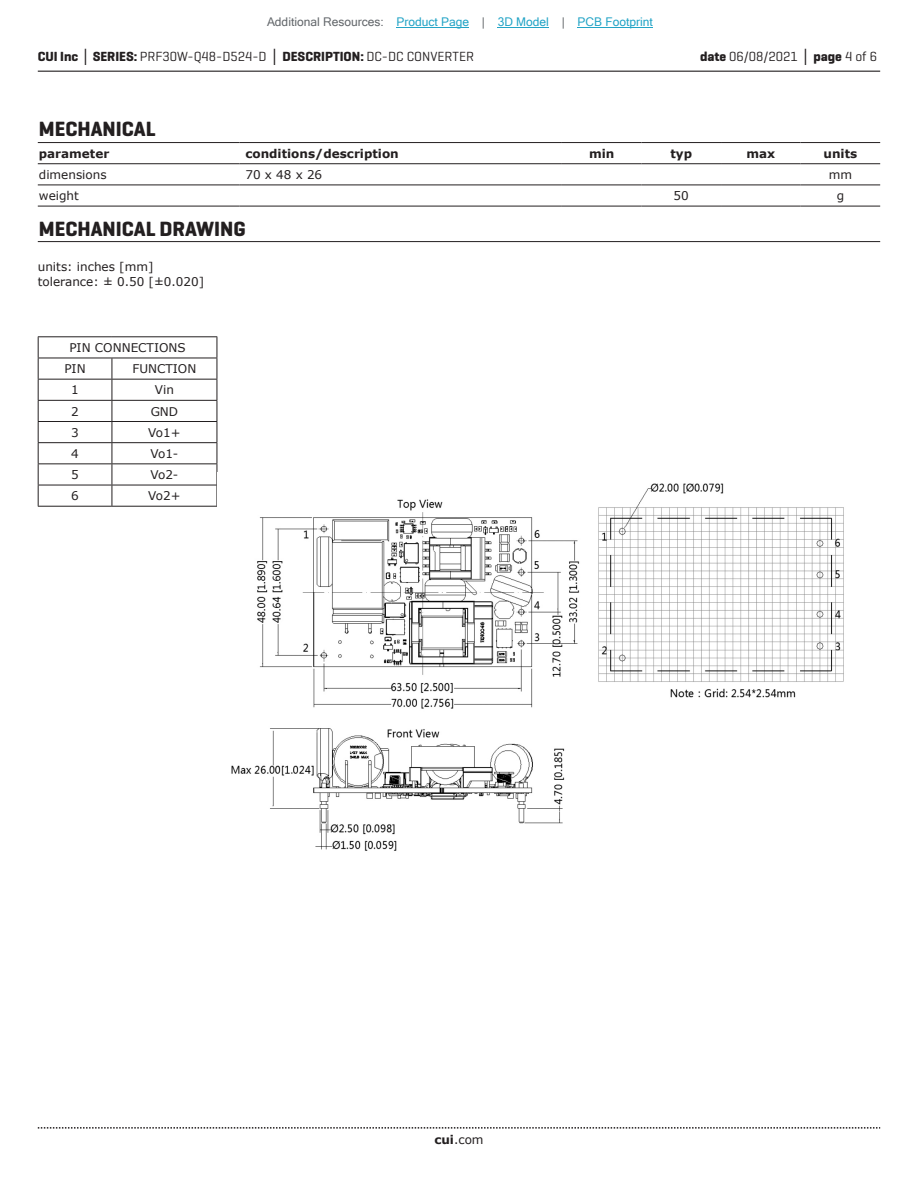
<style>
.page{position:relative;width:918px;height:1188px;background:#fff}
.page>*{position:absolute;margin:0;border:0;box-sizing:border-box;transform-origin:0 0}
.t1{font:700 21px "Geogrotesque";color:#231f20}
.t2{font:13.5px "Geogrotesque";color:#231f20}
.t3{font:12px/21.1px "Verdana";color:#231f20}
.t4{font:12px "Microsoft Sans Serif";color:#23a4c6}
.t5{font:700 12px "Verdana";color:#231f20}
.s1{color:#63676b}
.s2{font-weight:700}
.s3{font-family:"Verdana";font-weight:700}
</style>
<div class="page">
<hr style="left:38px;top:71px;width:842px;height:1px;background:#231f20">
<svg style="left:38px;top:1127px;width:842px;height:2px"></svg>
<hr style="left:38px;top:142px;width:201px;height:1px;background:#231f20">
<hr style="left:239px;top:142px;width:323px;height:1px;background:#231f20">
<hr style="left:562px;top:142px;width:79px;height:1px;background:#231f20">
<hr style="left:641px;top:142px;width:80px;height:1px;background:#231f20">
<hr style="left:721px;top:142px;width:80px;height:1px;background:#231f20">
<hr style="left:801px;top:142px;width:79px;height:1px;background:#231f20">
<hr style="left:38px;top:163px;width:201px;height:1px;background:#231f20">
<hr style="left:239px;top:163px;width:323px;height:1px;background:#231f20">
<hr style="left:562px;top:163px;width:79px;height:1px;background:#231f20">
<hr style="left:641px;top:163px;width:80px;height:1px;background:#231f20">
<hr style="left:721px;top:163px;width:80px;height:1px;background:#231f20">
<hr style="left:801px;top:163px;width:79px;height:1px;background:#231f20">
<hr style="left:38px;top:185px;width:201px;height:1px;background:#231f20">
<hr style="left:239px;top:185px;width:323px;height:1px;background:#231f20">
<hr style="left:562px;top:185px;width:79px;height:1px;background:#231f20">
<hr style="left:641px;top:185px;width:80px;height:1px;background:#231f20">
<hr style="left:721px;top:185px;width:80px;height:1px;background:#231f20">
<hr style="left:801px;top:185px;width:79px;height:1px;background:#231f20">
<hr style="left:38px;top:206px;width:201px;height:1px;background:#231f20">
<hr style="left:239px;top:206px;width:323px;height:1px;background:#231f20">
<hr style="left:562px;top:206px;width:79px;height:1px;background:#231f20">
<hr style="left:641px;top:206px;width:80px;height:1px;background:#231f20">
<hr style="left:721px;top:206px;width:80px;height:1px;background:#231f20">
<hr style="left:801px;top:206px;width:79px;height:1px;background:#231f20">
<hr style="left:38px;top:241px;width:842px;height:1px;background:#231f20">
<hr style="left:38px;top:336px;width:74px;height:1px;background:#231f20">
<hr style="left:112px;top:336px;width:105px;height:1px;background:#231f20">
<hr style="left:38px;top:358px;width:74px;height:1px;background:#231f20">
<hr style="left:112px;top:358px;width:105px;height:1px;background:#231f20">
<hr style="left:38px;top:379px;width:74px;height:1px;background:#231f20">
<hr style="left:112px;top:379px;width:105px;height:1px;background:#231f20">
<hr style="left:38px;top:400px;width:74px;height:1px;background:#231f20">
<hr style="left:112px;top:400px;width:105px;height:1px;background:#231f20">
<hr style="left:38px;top:421px;width:74px;height:1px;background:#231f20">
<hr style="left:112px;top:421px;width:105px;height:1px;background:#231f20">
<hr style="left:38px;top:442px;width:74px;height:1px;background:#231f20">
<hr style="left:112px;top:442px;width:105px;height:1px;background:#231f20">
<hr style="left:38px;top:463px;width:74px;height:1px;background:#231f20">
<hr style="left:112px;top:463px;width:105px;height:1px;background:#231f20">
<hr style="left:38px;top:485px;width:74px;height:1px;background:#231f20">
<svg style="left:38px;top:337px;width:1px;height:169px"></svg>
<hr style="left:112px;top:485px;width:105px;height:1px;background:#231f20">
<svg style="left:112px;top:358px;width:1px;height:148px"></svg>
<svg style="left:217px;top:337px;width:1px;height:135px"></svg>
<hr style="left:38px;top:506px;width:74px;height:1px;background:#231f20">
<hr style="left:112px;top:506px;width:105px;height:1px;background:#231f20">
<img style="left:231px;top:483px;width:613px;height:368px">
<hr style="left:397px;top:27px;width:72px;height:1px;background:#23a4c6">
<hr style="left:498px;top:27px;width:51px;height:1px;background:#23a4c6">
<hr style="left:578px;top:27px;width:75px;height:1px;background:#23a4c6">
<p class="t4" style="left:267px;top:15px;width:387px"><span class="s1">Additional Resources:</span> Product Page <span class="s1">|</span> 3D Model <span class="s1">|</span> PCB Footprint</p>
<p class="t2" style="left:38px;top:48px;width:438px"><span class="s2">CUI Inc</span> <span class="s3">│</span> <span class="s2">SERIES:</span> PRF30W-Q48-D524-D <span class="s3">│</span> <span class="s2">DESCRIPTION:</span> DC-DC CONVERTER</p>
<p class="t2" style="left:700px;top:48px;width:179px"><span class="s2">date</span> 06/08/2021 <span class="s3">│</span> <span class="s2">page</span> 4 of 6</p>
<h1 class="t1" style="left:39px;top:116px;width:118px">MECHANICAL</h1>
<p class="t5" style="left:39px;top:145px;width:72px">parameter</p>
<p class="t5" style="left:245px;top:145px;width:155px">conditions/description</p>
<p class="t5" style="left:589px;top:145px;width:27px">min</p>
<p class="t5" style="left:670px;top:145px;width:23px">typ</p>
<p class="t5" style="left:746px;top:145px;width:30px">max</p>
<p class="t5" style="left:824px;top:145px;width:35px">units</p>
<p class="t3" style="left:39px;top:164px;width:69px">dimensions</p>
<p class="t3" style="left:245px;top:164px;width:78px">70 x 48 x 26</p>
<p class="t3" style="left:829px;top:164px;width:25px">mm</p>
<p class="t3" style="left:39px;top:185px;width:42px">weight</p>
<p class="t3" style="left:674px;top:185px;width:17px">50</p>
<p class="t3" style="left:837px;top:185px;width:9px">g</p>
<h1 class="t1" style="left:39px;top:215px;width:208px">MECHANICAL DRAWING</h1>
<p class="t3" style="left:38px;top:260px;width:168px;line-height:14.4px">units: inches [mm] tolerance: ± 0.50 [±0.020]</p>
<p class="t3" style="left:64px;top:337px;width:123px;text-indent:5px">PIN CONNECTIONS<br>PIN</p>
<p class="t3" style="left:132px;top:358px;width:65px">FUNCTION</p>
<p class="t3" style="left:71px;top:379px;width:9px">1</p>
<p class="t3" style="left:155px;top:379px;width:21px">Vin</p>
<p class="t3" style="left:71px;top:400px;width:9px">2</p>
<p class="t3" style="left:151px;top:400px;width:29px">GND</p>
<p class="t3" style="left:71px;top:422px;width:9px">3</p>
<p class="t3" style="left:148px;top:422px;width:34px">Vo1+</p>
<p class="t3" style="left:71px;top:443px;width:9px">4</p>
<p class="t3" style="left:150px;top:443px;width:29px">Vo1-</p>
<p class="t3" style="left:71px;top:464px;width:9px">5</p>
<p class="t3" style="left:150px;top:464px;width:29px">Vo2-</p>
<p class="t3" style="left:71px;top:485px;width:9px">6</p>
<p class="t3" style="left:148px;top:485px;width:34px">Vo2+</p>
<p class="t3" style="left:434px;top:1129px;width:51px"><span class="s2">cui</span>.com</p>
</div>
